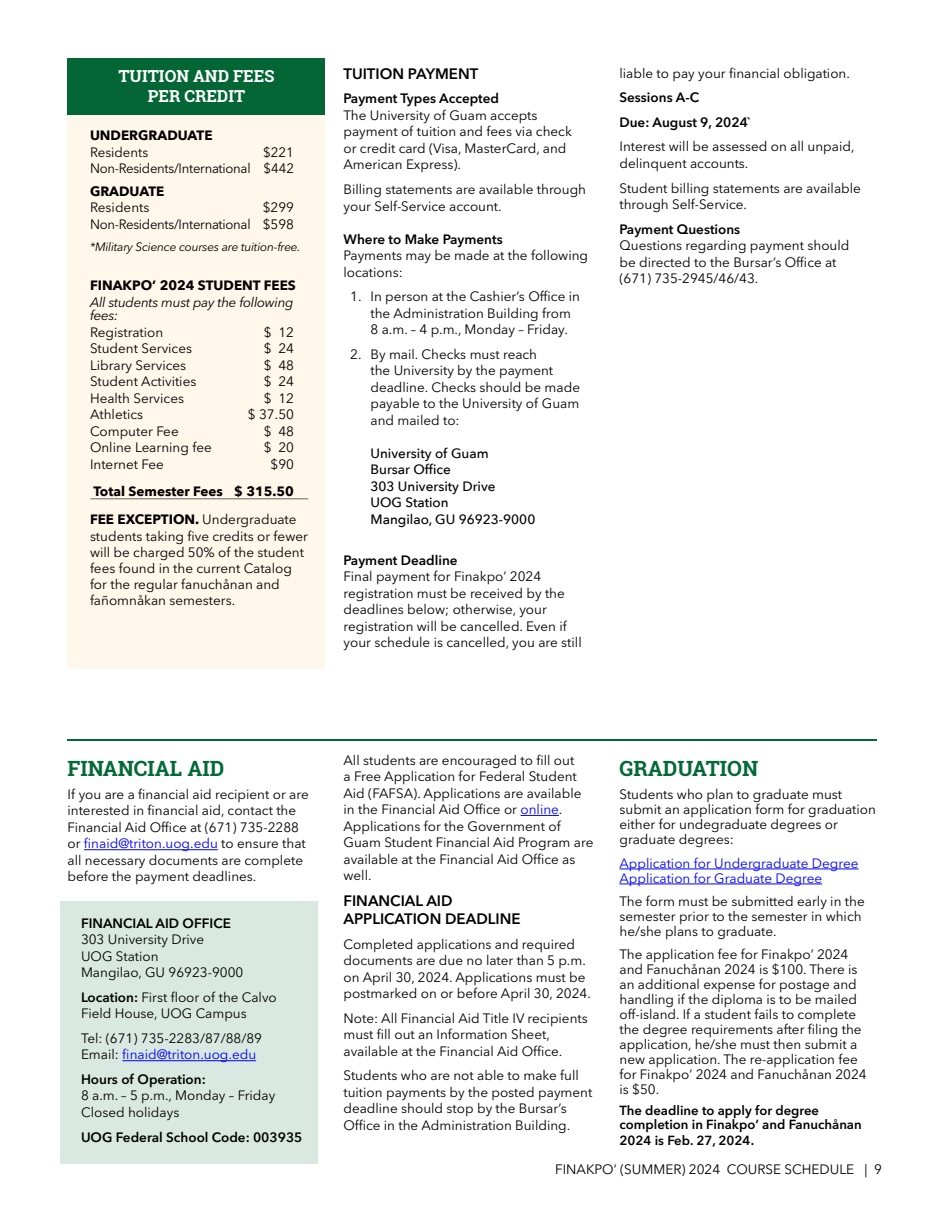
<style>
.page{position:relative;width:945px;height:1215px;background:#fff}
.page>*{position:absolute;margin:0;border:0;box-sizing:border-box;transform-origin:0 0}
.t1{font:700 21px "Roboto Slab";color:#036937}
.t2{font:700 16.5px/19.8px "Roboto Slab";color:#fff;text-align:center}
.t3{font:600 15px/18px "Avenir Next LT Pro";color:#000}
.t4{font:13.5px/16.5px "Avenir Next LT Pro";color:#000}
.t5{font:600 13.5px/24.6px "Avenir Next LT Pro";color:#000}
.t6{font:700 13.5px/28.8px "Avenir Next";color:#000}
.t7{font:500 13.5px/16.5px "Avenir Next";color:#000}
.t8{font:13.5px/16.5px "Avenir Next LT Pro";letter-spacing:-.02em;color:#000;text-align:right}
.t9{font:13.5px/15px "Avenir Next LT Pro";color:#00f}
.t10{font:italic 13.5px/13.5px "Avenir Next LT Pro";letter-spacing:-.02em;color:#000}
.t11{font:600 13.2px/13.5px "Avenir Next LT Pro";color:#000}
.t12{font:italic 12px "Avenir Next LT Pro";letter-spacing:-.02em;color:#000}
.s1{font-family:"Avenir Next LT Pro";font-weight:400}
.s2{color:#00f}
.s3{font-weight:600}
.s4{font-size:13.5px}
</style>
<div class="page">
<hr style="left:68px;top:740px;width:810px;height:1px;background:#036937">
<div style="left:68px;top:115px;width:258px;height:554px;background:#fff7ea"></div>
<div style="left:68px;top:58px;width:258px;height:57px;background:#046635"></div>
<div style="left:60px;top:901px;width:258px;height:263px;background:#d9e9e1"></div>
<hr style="left:122px;top:1060px;width:134px;height:1px;background:#00f">
<hr style="left:521px;top:815px;width:38px;height:1px;background:#00f">
<hr style="left:620px;top:869px;width:239px;height:1px;background:#00f">
<hr style="left:620px;top:884px;width:202px;height:1px;background:#00f">
<hr style="left:84px;top:849px;width:134px;height:1px;background:#00f">
<hr style="left:90px;top:498px;width:218px;height:1px;background:#636466">
<p class="t2" style="left:119px;top:66px;width:157px">TUITION AND FEES<br>PER CREDIT</p>
<p class="t3" style="left:344px;top:64px;width:136px">TUITION PAYMENT</p>
<p class="t5" style="left:344px;top:86px;width:157px">Payment Types Accepted</p>
<p class="t4" style="left:344px;top:107px;width:230px">The University of Guam accepts payment of tuition and fees via check or credit card (Visa, MasterCard, and<br>American Express).</p>
<p class="t4" style="left:344px;top:181px;width:244px">Billing statements are available through your Self-Service account.</p>
<p class="t5" style="left:344px;top:226px;width:161px">Where to Make Payments</p>
<p class="t4" style="left:344px;top:247px;width:246px">Payments may be made at the following locations:</p>
<p class="t4" style="left:370px;top:288px;width:211px;text-indent:-20px">1. In person at the Cashier’s Office in the Administration Building from<br>8 a.m. – 4 p.m., Monday – Friday.</p>
<p class="t4" style="left:370px;top:346px;width:211px;text-indent:-20px">2. By mail. Checks must reach<br>the University by the payment deadline. Checks should be made payable to the University of Guam and mailed to:</p>
<p class="t7" style="left:370px;top:444px;width:166px">University of Guam<br>Bursar Office<br>303 University Drive<br>UOG Station<br>Mangilao, GU 96923-9000</p>
<p class="t5" style="left:344px;top:548px;width:116px">Payment Deadline</p>
<p class="t4" style="left:344px;top:568px;width:240px">Final payment for Finakpo’ 2024 registration must be received by the deadlines below; otherwise, your registration will be cancelled. Even if your schedule is cancelled, you are still</p>
<p class="t6" style="left:90px;top:121px;width:124px">UNDERGRADUATE</p>
<p class="t4" style="left:90px;top:144px;width:60px">Residents</p>
<p class="t8" style="left:90px;top:144px;width:206px">$221<br>Non-Residents/International $442</p>
<p class="t6" style="left:90px;top:176px;width:76px">GRADUATE</p>
<p class="t4" style="left:90px;top:199px;width:61px">Residents</p>
<p class="t8" style="left:90px;top:199px;width:206px">$299<br>Non-Residents/International $598</p>
<p class="t12" style="left:90px;top:240px;width:212px">*Military Science courses are tuition-free.</p>
<p class="t6" style="left:90px;top:271px;width:207px">FINAKPO’ 2024 STUDENT FEES</p>
<p class="t10" style="left:90px;top:295px;width:205px">All students must pay the following fees:</p>
<p class="t4" style="left:90px;top:324px;width:75px">Registration</p>
<p class="t4" style="left:264px;top:324px;width:32px">$ 12</p>
<p class="t4" style="left:90px;top:340px;width:104px">Student Services</p>
<p class="t4" style="left:264px;top:340px;width:32px">$ 24</p>
<p class="t4" style="left:90px;top:357px;width:98px">Library Services</p>
<p class="t4" style="left:264px;top:357px;width:32px">$ 48</p>
<p class="t4" style="left:90px;top:373px;width:108px">Student Activities</p>
<p class="t4" style="left:264px;top:373px;width:32px">$ 24</p>
<p class="t4" style="left:90px;top:390px;width:96px">Health Services</p>
<p class="t4" style="left:264px;top:390px;width:32px">$ 12</p>
<p class="t4" style="left:90px;top:406px;width:55px">Athletics</p>
<p class="t4" style="left:248px;top:406px;width:48px">$ 37.50</p>
<p class="t4" style="left:90px;top:423px;width:90px">Computer Fee</p>
<p class="t4" style="left:264px;top:423px;width:32px">$ 48</p>
<p class="t4" style="left:90px;top:439px;width:123px">Online Learning fee</p>
<p class="t4" style="left:264px;top:439px;width:32px">$ 20</p>
<p class="t4" style="left:90px;top:456px;width:75px">Internet Fee</p>
<p class="t4" style="left:271px;top:456px;width:25px">$90</p>
<p class="t6" style="left:90px;top:476px;width:208px">Total Semester Fees $ 315.50<br>FEE EXCEPTION. <span class="s1">Undergraduate</span></p>
<p class="t4" style="left:90px;top:528px;width:220px">students taking five credits or fewer will be charged 50% of the student fees found in the current Catalog for the regular fanuchånan and fañomnåkan semesters.</p>
<p class="t4" style="left:619px;top:65px;width:232px">liable to pay your financial obligation.</p>
<p class="t5" style="left:619px;top:85px;width:134px">Sessions A-C<br>Due: August 9, 2024`</p>
<p class="t4" style="left:619px;top:138px;width:237px">Interest will be assessed on all unpaid, delinquent accounts.</p>
<p class="t4" style="left:619px;top:180px;width:243px">Student billing statements are available through Self-Service.</p>
<p class="t5" style="left:619px;top:217px;width:122px">Payment Questions</p>
<p class="t4" style="left:620px;top:237px;width:231px">Questions regarding payment should be directed to the Bursar’s Office at (671) 735-2945/46/43.</p>
<h1 class="t1" style="left:68px;top:754px;width:158px">FINANCIAL AID</h1>
<p class="t4" style="left:68px;top:786px;width:243px">If you are a financial aid recipient or are interested in financial aid, contact the Financial Aid Office at (671) 735-2288 or <span class="s2">finaid@triton.uog.edu</span> to ensure that all necessary documents are complete before the payment deadlines.</p>
<p class="t5" style="left:81px;top:911px;width:151px">FINANCIAL AID OFFICE</p>
<p class="t4" style="left:81px;top:931px;width:164px">303 University Drive<br>UOG Station<br>Mangilao, GU 96923-9000</p>
<p class="t4" style="left:81px;top:989px;width:197px"><span class="s3">Location:</span> First floor of the Calvo<br>Field House, UOG Campus</p>
<p class="t4" style="left:81px;top:1030px;width:183px">Tel: (671) 735-2283/87/88/89<br>Email: <span class="s2">finaid@triton.uog.edu</span></p>
<p class="t5" style="left:81px;top:1067px;width:126px">Hours of Operation:</p>
<p class="t4" style="left:81px;top:1087px;width:196px">8 a.m. – 5 p.m., Monday – Friday<br>Closed holidays</p>
<p class="t5" style="left:81px;top:1124px;width:223px">UOG Federal School Code: 003935</p>
<p class="t4" style="left:344px;top:752px;width:251px">All students are encouraged to fill out<br>a Free Application for Federal Student Aid (FAFSA). Applications are available in the Financial Aid Office or <span class="s2">online</span>.<br>Applications for the Government of Guam Student Financial Aid Program are available at the Financial Aid Office as well.</p>
<p class="t3" style="left:344px;top:892px;width:179px">FINANCIAL AID<br>APPLICATION DEADLINE</p>
<p class="t4" style="left:344px;top:936px;width:249px">Completed applications and required documents are due no later than 5 p.m. on April 30, 2024. Applications must be postmarked on or before April 30, 2024.</p>
<p class="t4" style="left:344px;top:1010px;width:246px">Note: All Financial Aid Title IV recipients must fill out an Information Sheet, available at the Financial Aid Office.</p>
<p class="t4" style="left:344px;top:1067px;width:250px">Students who are not able to make full tuition payments by the posted payment deadline should stop by the Bursar’s Office in the Administration Building.</p>
<h1 class="t1" style="left:620px;top:754px;width:140px">GRADUATION</h1>
<p class="t4" style="left:620px;top:787px;width:258px;line-height:15px">Students who plan to graduate must submit an application form for graduation either for undegraduate degrees or graduate degrees:</p>
<p class="t9" style="left:620px;top:855px;width:241px">Application for Undergraduate Degree<br>Application for Graduate Degree</p>
<p class="t4" style="left:620px;top:893px;width:247px;line-height:15px">The form must be submitted early in the semester prior to the semester in which he/she plans to graduate.</p>
<p class="t4" style="left:620px;top:947px;width:249px;line-height:15px">The application fee for Finakpo’ 2024 and Fanuchånan 2024 is $100. There is an additional expense for postage and handling if the diploma is to be mailed off-island. If a student fails to complete the degree requirements after filing the application, he/she must then submit a new application. The re-application fee for Finakpo’ 2024 and Fanuchånan 2024 is $50.</p>
<p class="t11" style="left:620px;top:1104px;width:244px">The deadline to apply for degree completion in Finakpo’ and Fanuchånan</p>
<p class="t11" style="left:620px;top:1134px;width:136px">2024 is Feb. 27, 2024<span class="s4">.</span></p>
<p class="t4" style="left:555px;top:1161px;width:328px">FINAKPO’ (SUMMER) 2024 COURSE SCHEDULE | 9</p>
</div>
